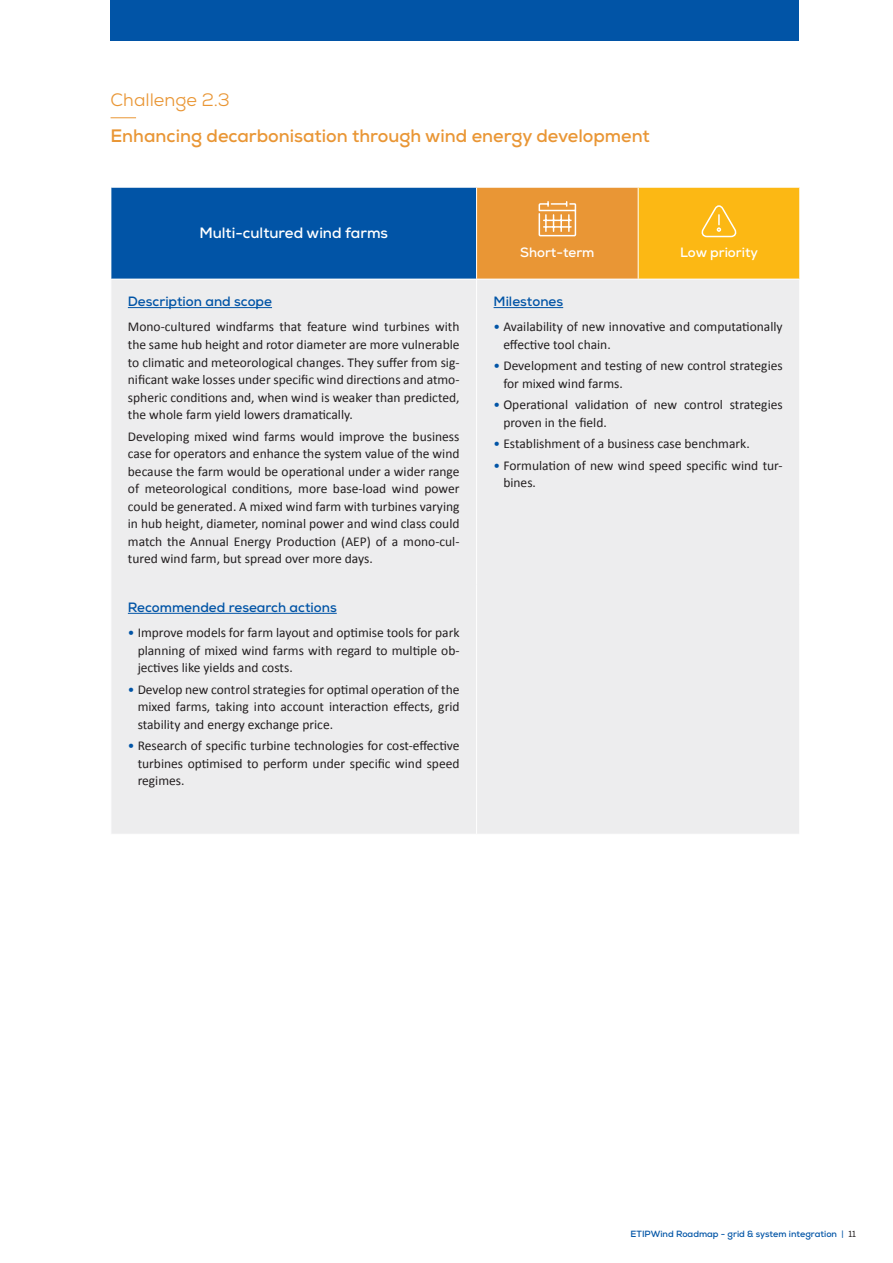
<style>
.page{position:relative;width:893px;height:1263px;background:#fff}
.page>*{position:absolute;margin:0;border:0;box-sizing:border-box;transform-origin:0 0}
.t1{font:700 18px "Nexa";color:#e99635}
.t2{font:18px "Nexa";color:#e99635}
.t3{font:700 15px "Nexa";color:#fff}
.t4{font:13.5px/17.5px "Calibri";color:#231f20;text-align:justify}
.t5{font:700 13.5px "Nexa";color:#0154a6}
.t6{font:700 13.5px "Nexa";color:#fff}
.t7{font:700 9px "Nexa";color:#0154a6}
.s1{color:#0154a6}
.s2{font-weight:400}
.s3{font-weight:400;color:#231f20}
</style>
<div class="page">
<svg style="left:111px;top:117px;width:25px;height:1px"></svg>
<div style="left:111px;top:187px;width:366px;height:92px;background:#0154a6"></div>
<div style="left:477px;top:187px;width:161px;height:92px;background:#e99635"></div>
<div style="left:638px;top:187px;width:162px;height:92px;background:#fcb814"></div>
<div style="left:112px;top:280px;width:687px;height:554px;background:#ededee"></div>
<hr style="left:111px;top:187px;width:366px;height:1px;background:#fff">
<hr style="left:111px;top:188px;width:1px;height:91px;background:#fff">
<hr style="left:477px;top:187px;width:161px;height:1px;background:#fff">
<hr style="left:476px;top:188px;width:1px;height:91px;background:#fff">
<hr style="left:638px;top:187px;width:162px;height:1px;background:#fff">
<hr style="left:638px;top:188px;width:1px;height:91px;background:#fff">
<hr style="left:799px;top:188px;width:1px;height:91px;background:#fff">
<hr style="left:476px;top:279px;width:1px;height:306px;background:#fff">
<hr style="left:476px;top:585px;width:1px;height:249px;background:#fff">
<svg style="left:538px;top:201px;width:39px;height:36px"></svg>
<svg style="left:701px;top:205px;width:36px;height:33px"></svg>
<hr style="left:128px;top:307px;width:144px;height:1px;background:#0154a6">
<hr style="left:494px;top:307px;width:69px;height:1px;background:#0154a6">
<hr style="left:128px;top:613px;width:209px;height:1px;background:#0154a6">
<div style="left:111px;top:0;width:688px;height:41px;background:#0154a6"></div>
<p class="t2" style="left:111px;top:89px;width:121px">Challenge 2.3</p>
<p class="t1" style="left:111px;top:124px;width:541px">Enhancing decarbonisation through wind energy development</p>
<p class="t3" style="left:199px;top:224px;width:190px">Multi-cultured wind farms</p>
<p class="t5" style="left:128px;top:293px;width:146px">Description and scope</p>
<p class="t4" style="left:128px;top:318px;width:333px">Mono-cultured windfarms that feature wind turbines with the same hub height and rotor diameter are more vulnerable to climatic and meteorological changes. They suffer from sig&shy;nificant wake losses under specific wind directions and atmo&shy;spheric conditions and, when wind is weaker than predicted, the whole farm yield lowers dramatically.</p>
<p class="t4" style="left:128px;top:427px;width:333px">Developing mixed wind farms would improve the business case for operators and enhance the system value of the wind because the farm would be operational under a wider range of meteorological conditions, more base-load wind power could be generated. A mixed wind farm with turbines varying in hub height, diameter, nominal power and wind class could match the Annual Energy Production (AEP) of a mono-cul&shy;tured wind farm, but spread over more days.</p>
<p class="t5" style="left:128px;top:599px;width:210px">Recommended research actions</p>
<p class="t4" style="left:138px;top:624px;width:323px;text-indent:-10px"><span class="s1">•</span> Improve models for farm layout and optimise tools for park planning of mixed wind farms with regard to multiple ob&shy;jectives like yields and costs.</p>
<p class="t4" style="left:138px;top:680px;width:323px;text-indent:-10px"><span class="s1">•</span> Develop new control strategies for optimal operation of the mixed farms, taking into account interaction effects, grid stability and energy exchange price.</p>
<p class="t4" style="left:138px;top:737px;width:323px;text-indent:-10px"><span class="s1">•</span> Research of specific turbine technologies for cost-effective turbines optimised to perform under specific wind speed regimes.</p>
<p class="t6" style="left:520px;top:243px;width:76px">Short-term</p>
<p class="t6" style="left:680px;top:244px;width:80px">Low priority</p>
<p class="t5" style="left:494px;top:293px;width:71px">Milestones</p>
<p class="t4" style="left:503px;top:318px;width:281px;text-indent:-10px"><span class="s1">•</span> Availability of new innovative and computationally effective tool chain.</p>
<p class="t4" style="left:503px;top:357px;width:281px;text-indent:-10px"><span class="s1">•</span> Development and testing of new control strategies for mixed wind farms.</p>
<p class="t4" style="left:503px;top:396px;width:281px;text-indent:-10px"><span class="s1">•</span> Operational validation of new control strategies proven in the field.</p>
<p class="t4" style="left:494px;top:435px;width:258px"><span class="s1">•</span> Establishment of a business case benchmark.</p>
<p class="t4" style="left:503px;top:456px;width:281px;text-indent:-10px"><span class="s1">•</span> Formulation of new wind speed specific wind tur&shy;bines.</p>
<p class="t7" style="left:631px;top:1228px;width:227px">ETIPWind Roadmap - grid &amp; system integration <span class="s2">|</span> <span class="s3">11</span></p>
</div>
